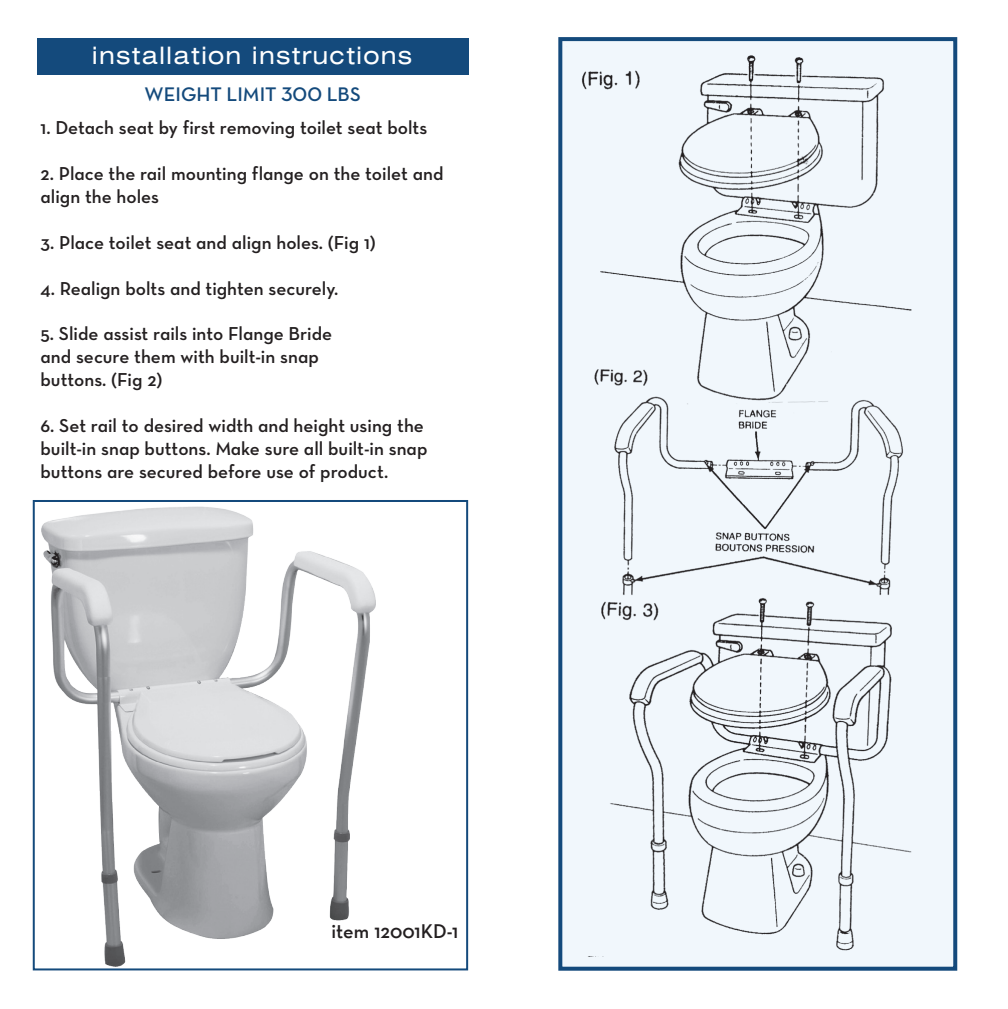
<style>
.page{position:relative;width:1008px;height:1009px;background:#fff}
.page>*{position:absolute;margin:0;border:0;box-sizing:border-box;transform-origin:0 0}
.t1{font:expanded 24px "Swiss 721 BT";letter-spacing:.05em;color:#fff}
.t2{font:20px "Neutraface Text Demi Alt";color:#144a7c}
.Copy_of_Normal{font:20px "Neutraface Text TT Demi Alt";color:#231f20}
.t3{font:19px/22.8px "Neutraface Text Demi Alt";color:#231f20}
</style>
<div class="page">
<img style="left:563px;top:47px;width:389px;height:909px">
<div style="left:558px;top:37px;width:399px;height:933px;border:4px solid #144a7c"></div>
<div style="left:37px;top:38px;width:431px;height:36px;background:#144a7c"></div>
<div style="left:33px;top:500px;width:435px;height:470px;border:2px solid #144a7c"></div>
<img style="left:41px;top:506px;width:335px;height:459px">
<p class="t1" style="left:92px;top:41px;width:322px">installation instructions</p>
<p class="t2" style="left:145px;top:82px;width:217px">WEIGHT LIMIT 300 LBS</p>
<p class="t3" style="left:40px;top:116px;width:388px">1. Detach seat by first removing toilet seat bolts</p>
<p class="t3" style="left:40px;top:162px;width:404px">2. Place the rail mounting flange on the toilet and align the holes</p>
<p class="t3" style="left:40px;top:231px;width:336px">3. Place toilet seat and align holes. (Fig 1)</p>
<p class="t3" style="left:40px;top:276px;width:299px">4. Realign bolts and tighten securely.</p>
<p class="t3" style="left:40px;top:322px;width:293px">5. Slide assist rails into Flange Bride</p>
<p class="t3" style="left:40px;top:345px;width:280px">and secure them with built-in snap</p>
<p class="t3" style="left:40px;top:368px;width:123px">buttons. (Fig 2)</p>
<p class="t3" style="left:40px;top:414px;width:388px">6. Set rail to desired width and height using the built-in snap buttons. Make sure all built-in snap buttons are secured before use of product.</p>
<p class="Copy_of_Normal" style="left:331px;top:918px;width:128px">item 12001KD-1</p>
</div>
